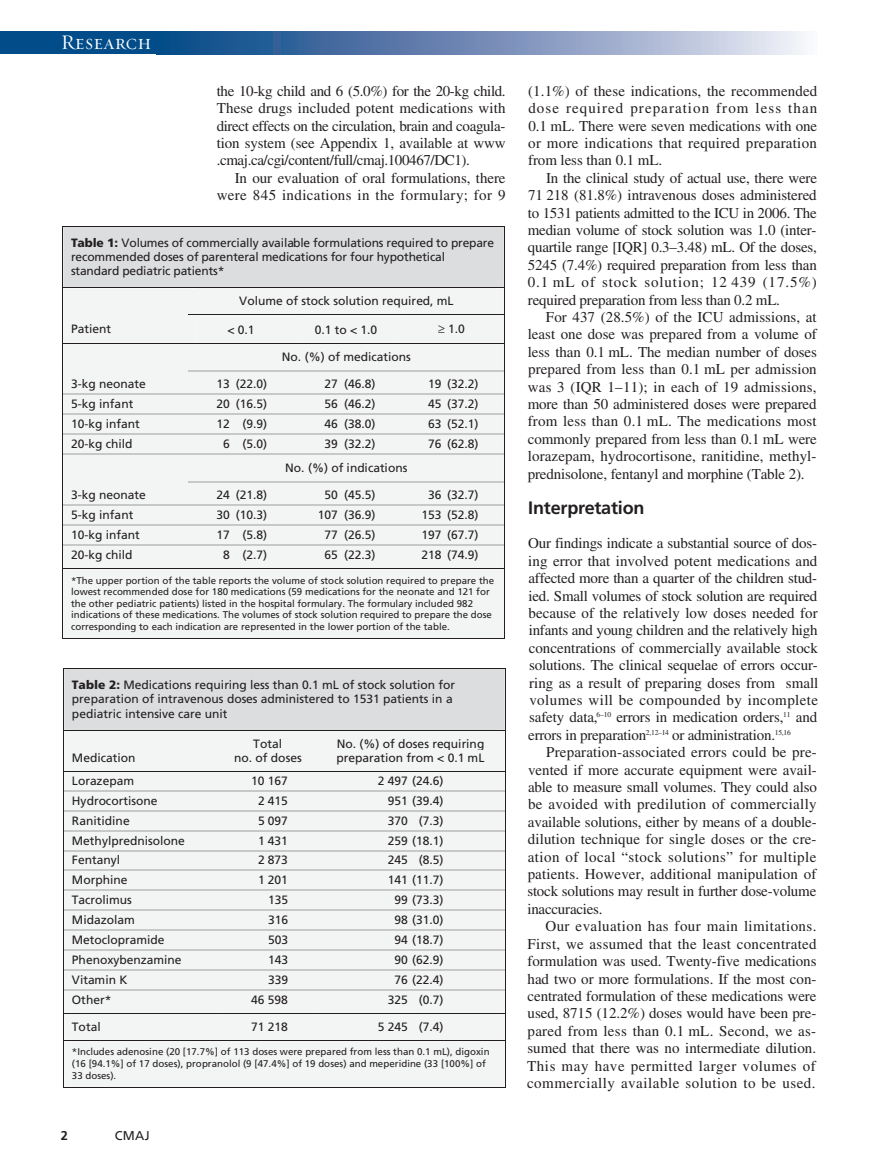
<style>
.page{position:relative;width:878px;height:1175px;background:#fff}
.page>*{position:absolute;margin:0;border:0;box-sizing:border-box;transform-origin:0 0}
.t1{font:21px "Requiem Display HTF Small Caps";letter-spacing:.005em;color:#fff}
.t2{font:700 18px "Frutiger";letter-spacing:-.01em;color:#231f20}
.t3{font:15px/17.4px "Times";letter-spacing:-.01em;color:#231f20;text-align:justify}
.t4{font:12.75px "Frutiger";color:#231f20}
.t5{font:700 12.75px "Frutiger";color:#231f20}
.t6{font:12px/14.1px "Frutiger";letter-spacing:-.005em;color:#231f20}
.t7{font:9.75px/11.6px "Frutiger";color:#231f20}
.s1{font-weight:900}
</style>
<div class="page">
<div style="left:0;top:32px;width:164px;height:22px;background:#014c89"></div>
<svg style="left:164px;top:32px;width:640px;height:22px"></svg>
<svg style="left:63px;top:226px;width:442px;height:413px"></svg>
<svg style="left:63px;top:668px;width:442px;height:420px"></svg>
<h1 class="t1" style="left:61px;top:30px;width:92px">Research</h1>
<p class="t3" style="left:217px;top:84px;width:290px">the 10-kg child and 6 (5.0%) for the 20-kg child.<br>These drugs included potent medications with direct effects on the circulation, brain and coagula&shy;tion system (see Appendix 1, available at www .cmaj .ca /cgi /content /full /cmaj .100467 /DC1).</p>
<p class="t3" style="left:217px;top:171px;width:290px;text-align:right">In our evaluation of oral formulations, there were 845 indications in the formulary; for 9</p>
<p class="t6" style="left:71px;top:237px;width:424px"><span class="s1">Table 1:</span> Volumes of commercially available formulations required to prepare recommended doses of parenteral medications for four hypothetical standard pediatric patients*</p>
<p class="t6" style="left:239px;top:295px;width:216px">Volume of stock solution required, mL</p>
<p class="t6" style="left:71px;top:323px;width:42px">Patient</p>
<p class="t6" style="left:227px;top:323px;width:29px">&lt; 0.1</p>
<p class="t6" style="left:315px;top:323px;width:64px">0.1 to &lt; 1.0</p>
<p class="t6" style="left:438px;top:323px;width:28px">≥ 1.0</p>
<p class="t6" style="left:282px;top:350px;width:130px">No. (%) of medications</p>
<p class="t6" style="left:71px;top:378px;width:76px">3-kg neonate</p>
<p class="t6" style="left:216px;top:378px;width:52px">13 (22.0)</p>
<p class="t6" style="left:324px;top:378px;width:53px">27 (46.8)</p>
<p class="t6" style="left:428px;top:378px;width:52px">19 (32.2)</p>
<p class="t6" style="left:71px;top:398px;width:64px">5-kg infant</p>
<p class="t6" style="left:216px;top:398px;width:52px">20 (16.5)</p>
<p class="t6" style="left:324px;top:398px;width:53px">56 (46.2)</p>
<p class="t6" style="left:428px;top:398px;width:52px">45 (37.2)</p>
<p class="t6" style="left:71px;top:417px;width:70px">10-kg infant</p>
<p class="t6" style="left:216px;top:417px;width:52px">12 (9.9)</p>
<p class="t6" style="left:324px;top:417px;width:53px">46 (38.0)</p>
<p class="t6" style="left:428px;top:417px;width:52px">63 (52.1)</p>
<p class="t6" style="left:71px;top:437px;width:63px">20-kg child</p>
<p class="t6" style="left:223px;top:437px;width:46px">6 (5.0)</p>
<p class="t6" style="left:324px;top:437px;width:53px">39 (32.2)</p>
<p class="t6" style="left:428px;top:437px;width:52px">76 (62.8)</p>
<p class="t6" style="left:285px;top:461px;width:124px">No. (%) of indications</p>
<p class="t6" style="left:71px;top:488px;width:76px">3-kg neonate</p>
<p class="t6" style="left:216px;top:488px;width:52px">24 (21.8)</p>
<p class="t6" style="left:324px;top:488px;width:53px">50 (45.5)</p>
<p class="t6" style="left:428px;top:488px;width:52px">36 (32.7)</p>
<p class="t6" style="left:71px;top:508px;width:64px">5-kg infant</p>
<p class="t6" style="left:216px;top:508px;width:52px">30 (10.3)</p>
<p class="t6" style="left:318px;top:508px;width:59px">107 (36.9)</p>
<p class="t6" style="left:421px;top:508px;width:59px">153 (52.8)</p>
<p class="t6" style="left:71px;top:528px;width:70px">10-kg infant</p>
<p class="t6" style="left:216px;top:528px;width:52px">17 (5.8)</p>
<p class="t6" style="left:324px;top:528px;width:53px">77 (26.5)</p>
<p class="t6" style="left:421px;top:528px;width:59px">197 (67.7)</p>
<p class="t6" style="left:71px;top:548px;width:63px">20-kg child</p>
<p class="t6" style="left:223px;top:548px;width:46px">8 (2.7)</p>
<p class="t6" style="left:324px;top:548px;width:53px">65 (22.3)</p>
<p class="t6" style="left:421px;top:548px;width:59px">218 (74.9)</p>
<p class="t7" style="left:71px;top:575px;width:424px">*The upper portion of the table reports the volume of stock solution required to prepare the lowest recommended dose for 180 medications (59 medications for the neonate and 121 for the other pediatric patients) listed in the hospital formulary. The formulary included 982 indications of these medications. The volumes of stock solution required to prepare the dose corresponding to each indication are represented in the lower portion of the table.</p>
<p class="t6" style="left:72px;top:679px;width:384px"><span class="s1">Table 2:</span> Medications requiring less than 0.1 mL of stock solution for preparation of intravenous doses administered to 1531 patients in a pediatric intensive care unit</p>
<p class="t6" style="left:72px;top:751px;width:65px">Medication</p>
<p class="t6" style="left:234px;top:737px;width:69px;text-align:center">Total<br>no. of doses</p>
<p class="t6" style="left:336px;top:737px;width:150px">No. (%) of doses requiring preparation from &lt; 0.1 mL</p>
<p class="t6" style="left:72px;top:774px;width:64px">Lorazepam</p>
<p class="t6" style="left:251px;top:774px;width:38px">10 167</p>
<p class="t6" style="left:378px;top:774px;width:67px">2 497 (24.6)</p>
<p class="t6" style="left:72px;top:794px;width:87px">Hydrocortisone</p>
<p class="t6" style="left:258px;top:794px;width:31px">2 415</p>
<p class="t6" style="left:388px;top:794px;width:57px">951 (39.4)</p>
<p class="t6" style="left:72px;top:814px;width:59px">Ranitidine</p>
<p class="t6" style="left:258px;top:814px;width:31px">5 097</p>
<p class="t6" style="left:388px;top:814px;width:57px">370 (7.3)</p>
<p class="t6" style="left:72px;top:834px;width:114px">Methylprednisolone</p>
<p class="t6" style="left:258px;top:834px;width:31px">1 431</p>
<p class="t6" style="left:388px;top:834px;width:57px">259 (18.1)</p>
<p class="t6" style="left:72px;top:854px;width:50px">Fentanyl</p>
<p class="t6" style="left:258px;top:854px;width:31px">2 873</p>
<p class="t6" style="left:388px;top:854px;width:57px">245 (8.5)</p>
<p class="t6" style="left:72px;top:873px;width:57px">Morphine</p>
<p class="t6" style="left:258px;top:873px;width:31px">1 201</p>
<p class="t6" style="left:388px;top:873px;width:57px">141 (11.7)</p>
<p class="t6" style="left:72px;top:893px;width:61px">Tacrolimus</p>
<p class="t6" style="left:268px;top:893px;width:22px">135</p>
<p class="t6" style="left:394px;top:893px;width:50px">99 (73.3)</p>
<p class="t6" style="left:72px;top:913px;width:64px">Midazolam</p>
<p class="t6" style="left:268px;top:913px;width:22px">316</p>
<p class="t6" style="left:394px;top:913px;width:50px">98 (31.0)</p>
<p class="t6" style="left:72px;top:933px;width:94px">Metoclopramide</p>
<p class="t6" style="left:268px;top:933px;width:22px">503</p>
<p class="t6" style="left:394px;top:933px;width:50px">94 (18.7)</p>
<p class="t6" style="left:72px;top:953px;width:111px">Phenoxybenzamine</p>
<p class="t6" style="left:268px;top:953px;width:22px">143</p>
<p class="t6" style="left:394px;top:953px;width:50px">90 (62.9)</p>
<p class="t6" style="left:72px;top:973px;width:57px">Vitamin K</p>
<p class="t6" style="left:268px;top:973px;width:22px">339</p>
<p class="t6" style="left:394px;top:973px;width:50px">76 (22.4)</p>
<p class="t6" style="left:72px;top:993px;width:41px">Other*</p>
<p class="t6" style="left:251px;top:993px;width:38px">46 598</p>
<p class="t6" style="left:388px;top:993px;width:57px">325 (0.7)</p>
<p class="t6" style="left:72px;top:1020px;width:30px">Total</p>
<p class="t6" style="left:251px;top:1020px;width:38px">71 218</p>
<p class="t6" style="left:378px;top:1020px;width:67px">5 245 (7.4)</p>
<p class="t7" style="left:72px;top:1047px;width:419px">*Includes adenosine (20 [17.7%] of 113 doses were prepared from less than 0.1 mL), digoxin (16 [94.1%] of 17 doses), propranolol (9 [47.4%] of 19 doses) and meperidine (33 [100%] of<br>33 doses).</p>
<p class="t5" style="left:61px;top:1130px;width:9px">2</p>
<p class="t4" style="left:115px;top:1130px;width:36px">CMAJ</p>
<p class="t3" style="left:528px;top:84px;width:290px">(1.1%) of these indications, the recommended dose required preparation from less than 0.1 mL. There were seven medications with one or more indications that required preparation from less than 0.1 mL.</p>
<p class="t3" style="left:528px;top:171px;width:291px;text-indent:18px">In the clinical study of actual use, there were 71 218 (81.8%) intravenous doses administered to 1531 patients admitted to the ICU in 2006. The median volume of stock solution was 1.0 (inter&shy;quartile range [IQR] 0.3–3.48) mL. Of the doses, 5245 (7.4%) required preparation from less than 0.1 mL of stock solution; 12 439 (17.5%) required preparation from less than 0.2 mL.</p>
<p class="t3" style="left:527px;top:310px;width:291px;text-indent:18px">For 437 (28.5%) of the ICU admissions, at least one dose was prepared from a volume of less than 0.1 mL. The median number of doses prepared from less than 0.1 mL per admission was 3 (IQR 1–11); in each of 19 admissions, more than 50 administered doses were prepared from less than 0.1 mL. The medications most commonly prepared from less than 0.1 mL were lorazepam, hydrocortisone, ranitidine, methyl&shy;prednisolone, fentanyl and morphine (Table 2).</p>
<p class="t2" style="left:528px;top:500px;width:118px">Interpretation</p>
<p class="t3" style="left:528px;top:536px;width:291px">Our findings indicate a substantial source of dos&shy;ing error that involved potent medications and affected more than a quarter of the children stud&shy;ied. Small volumes of stock solution are required because of the relatively low doses needed for infants and young children and the relatively high concentrations of commercially available stock solutions. The clinical sequelae of errors occur&shy;ring as a result of preparing doses from small volumes will be compounded by incomplete safety data,<sup>6–10</sup> errors in medication orders,<sup>11</sup> and errors in preparation<sup>2,12–14</sup> or administration.<sup>15,16</sup></p>
<p class="t3" style="left:527px;top:745px;width:291px;text-indent:19px">Preparation-associated errors could be pre&shy;vented if more accurate equipment were avail&shy;able to measure small volumes. They could also be avoided with predilution of commercially available solutions, either by means of a double&shy;dilution technique for single doses or the cre&shy;ation of local “stock solutions” for multiple patients. However, additional manipulation of stock solutions may result in further dose- volume inaccuracies.</p>
<p class="t3" style="left:527px;top:919px;width:291px;text-indent:18px">Our evaluation has four main limitations.<br>First, we assumed that the least concentrated formulation was used. Twenty-five medications had two or more formulations. If the most con&shy;centrated formulation of these medications were used, 8715 (12.2%) doses would have been pre&shy;pared from less than 0.1 mL. Second, we as&shy;sumed that there was no intermediate dilution.<br>This may have permitted larger volumes of commercially available solution to be used.</p>
</div>
